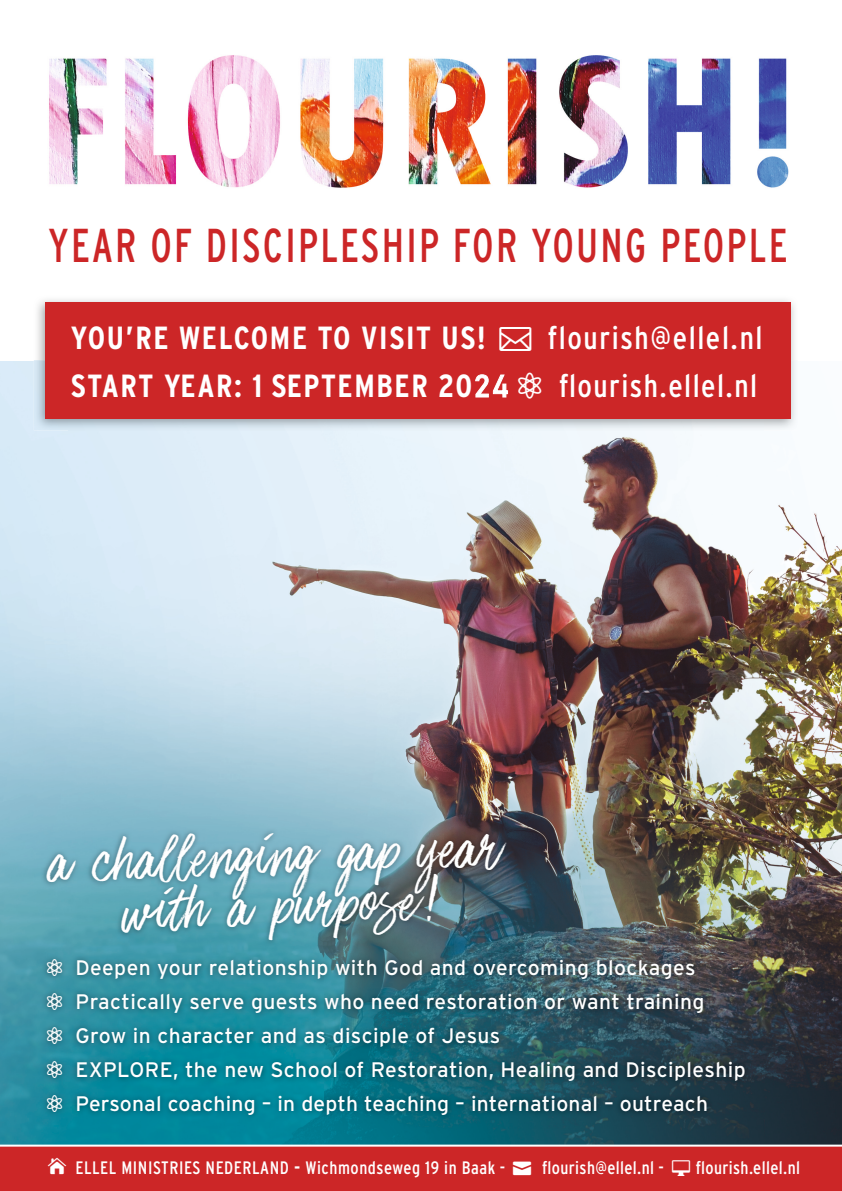
<style>
.page{position:relative;width:842px;height:1191px;background:#fff}
.page>*{position:absolute;margin:0;border:0;box-sizing:border-box;transform-origin:0 0}
.t1{font:48px/51px "Stone Hearts";color:#fff;text-align:center}
.t2{font:condensed 47.5px "Interstate";letter-spacing:.055em;color:#cc2627;scale:.88 1}
.t3{font:700 condensed 32px "Interstate";letter-spacing:.05em;color:#fff}
.t4{font:condensed 32px "Interstate";letter-spacing:.045em;color:#fff}
.t5{font:21px/34px "Interstate";letter-spacing:.02em;color:#fff}
.t6{font:condensed 18px "Interstate";letter-spacing:.03em;color:#fff}
.s1{font-family:"Bahnschrift";font-weight:400;font-stretch:normal;font-size:31px}
.s2{font-weight:700}
</style>
<div class="page">
<img style="left:0;top:361px;width:842px;height:783px">
<img style="left:49px;top:55px;width:740px;height:133px">
<div style="left:0;top:1145px;width:842px;height:46px;background:#cc2627"></div>
<hr style="left:0;top:1144px;width:842px;height:2px;background:#fff">
<img style="left:41px;top:827px;width:470px;height:118px">
<img style="left:41px;top:953px;width:710px;height:168px">
<img style="left:34px;top:360px;width:34px;height:70px">
<img style="left:763px;top:360px;width:35px;height:70px">
<img style="left:68px;top:418px;width:695px;height:12px">
<img style="left:37px;top:299px;width:758px;height:61px">
<div style="left:45px;top:302px;width:745px;height:116px;background:#cc2627"></div>
<svg style="left:46px;top:959px;width:17px;height:17px"></svg>
<svg style="left:46px;top:993px;width:17px;height:17px"></svg>
<svg style="left:46px;top:1027px;width:17px;height:17px"></svg>
<svg style="left:46px;top:1061px;width:17px;height:17px"></svg>
<svg style="left:46px;top:1095px;width:17px;height:17px"></svg>
<h2 class="t2" style="left:48px;top:219px;width:841px">YEAR OF DISCIPLESHIP FOR YOUNG PEOPLE</h2>
<h3 class="t3" style="left:71px;top:320px;width:416px">YOU’RE WELCOME TO VISIT US!</h3>
<h3 class="t4" style="left:548px;top:320px;width:216px">flourish@ellel.nl</h3>
<h3 class="t3" style="left:71px;top:368px;width:440px">START YEAR: 1 SEPTEMBER 20<span class="s1">24</span></h3>
<h3 class="t4" style="left:559px;top:368px;width:199px">flourish.ellel.nl</h3>
<h1 class="t1" style="left:46px;top:840px;width:461px;rotate:-2deg">a challenging gap year with a purpose!</h1>
<p class="t5" style="left:76px;top:951px;width:672px">Deepen your relationship with God and overcoming blockages Practically serve guests who need restoration or want training Grow in character and as disciple of Jesus<br>EXPLORE, the new School of Restoration, Healing and Discipleship Personal coaching – in depth teaching – international – outreach</p>
<p class="t6" style="left:76px;top:1157px;width:431px">ELLEL MINISTRIES NEDERLAND <span class="s2">-</span> Wichmondseweg 19 in Baak -</p>
<p class="t6" style="left:542px;top:1157px;width:123px">flourish@ellel.nl -</p>
<p class="t6" style="left:696px;top:1157px;width:106px">flourish.ellel.nl</p>
</div>
